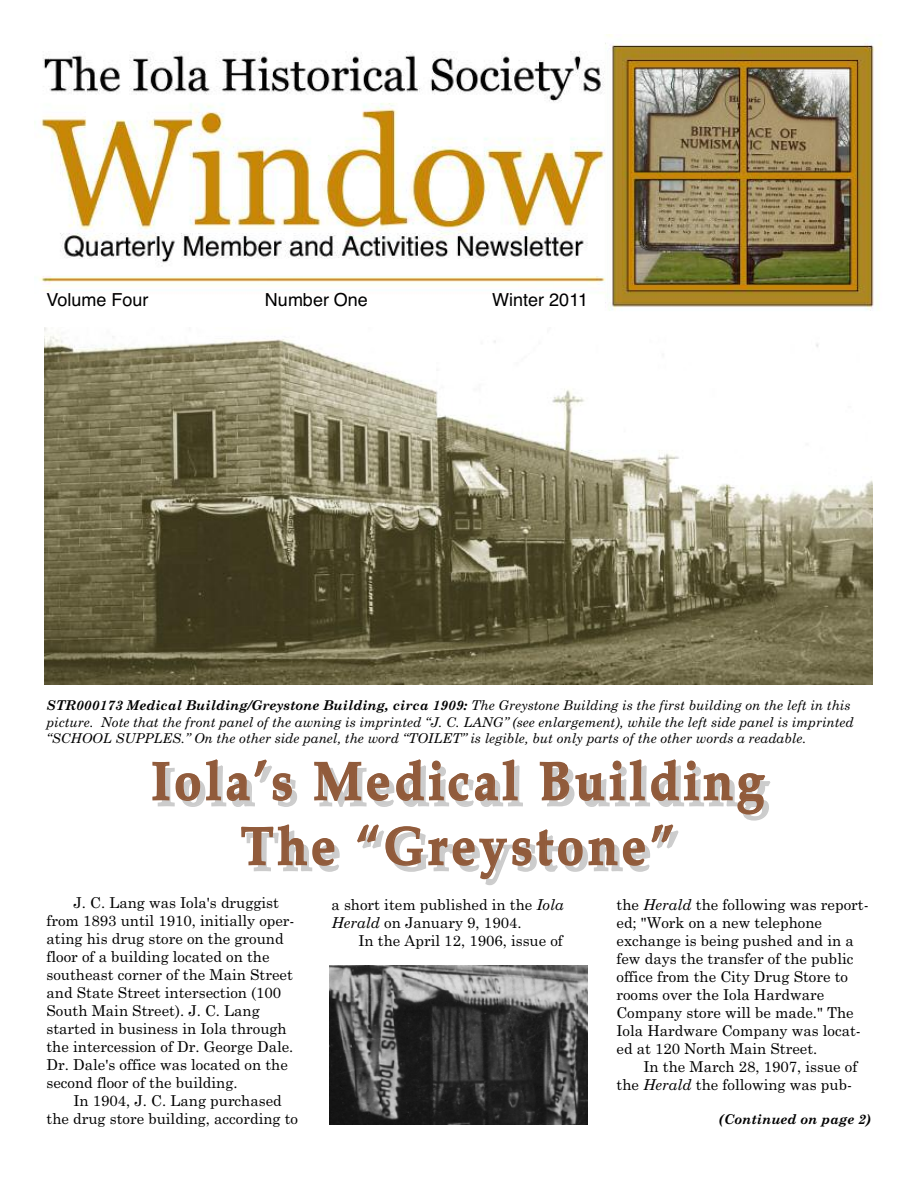
<style>
.page{position:relative;width:918px;height:1188px;background:#fff}
.page>*{position:absolute;margin:0;border:0;box-sizing:border-box;transform-origin:0 0}
.t1{font:700 54px/64.9px "Book Antiqua";letter-spacing:.085em;color:#915b3b;text-align:center;scale:.9 1}
.t2{font:18px "Helvetica";color:#000}
.t3{font:15px/18px "Century Schoolbook";color:#000}
.t4{font:13.5px/16.2px "Century Schoolbook Italic TT";color:#000}
.t5{font:13.5px "Century Schoolbook Bold Italic TT";color:#000}
.s1{font-family:"Century Schoolbook Italic TT"}
.s2{font-style:italic}
</style>
<div class="page">
<img style="left:45px;top:328px;width:828px;height:357px">
<img style="left:39px;top:34px;width:842px;height:277px">
<img style="left:330px;top:965px;width:258px;height:159px">
<p class="t2" style="left:46px;top:289px;width:104px">Volume Four</p>
<p class="t2" style="left:265px;top:289px;width:105px">Number One</p>
<p class="t2" style="left:492px;top:289px;width:97px">Winter 2011</p>
<p class="t5" style="left:46px;top:698px;width:805px">STR000173 Medical Building/Greystone Building, circa 1909: <span class="s1">The Greystone Building is the first building on the left in this</span></p>
<p class="t4" style="left:46px;top:714px;width:809px">picture. Note that the front panel of the awning is imprinted “J. C. LANG” (see enlargement), while the left side panel is imprinted “SCHOOL SUPPLES.” On the other side panel, the word “TOILET” is legible, but only parts of the other words a readable.</p>
<h1 class="t1" style="left:151px;top:748px;width:682px">Iola’s Medical Building<br>The “Greystone”</h1>
<p class="t3" style="left:46px;top:894px;width:250px;text-indent:27px">J. C. Lang was Iola's druggist from 1893 until 1910, initially oper&shy;ating his drug store on the ground floor of a building located on the southeast corner of the Main Street and State Street intersection (100<br>South Main Street). J. C. Lang started in business in Iola through the intercession of Dr. George Dale.<br>Dr. Dale's office was located on the second floor of the building.</p>
<p class="t3" style="left:47px;top:1092px;width:253px;text-indent:27px">In 1904, J. C. Lang purchased the drug store building, according to</p>
<p class="t3" style="left:332px;top:895px;width:234px">a short item published in the <span class="s2">Iola<br>Herald</span> on January 9, 1904.</p>
<p class="t3" style="left:359px;top:931px;width:206px">In the April 12, 1906, issue of</p>
<p class="t3" style="left:617px;top:895px;width:254px">the <span class="s2">Herald</span> the following was report&shy;ed; "Work on a new telephone exchange is being pushed and in a few days the transfer of the public office from the City Drug Store to rooms over the Iola Hardware<br>Company store will be made." The<br>Iola Hardware Company was locat&shy;ed at 120 North Main Street.</p>
<p class="t3" style="left:617px;top:1057px;width:242px;text-indent:27px">In the March 28, 1907, issue of the <span class="s2">Herald</span> the following was pub-</p>
<p class="t5" style="left:719px;top:1111px;width:154px">(Continued on page 2)</p>
</div>
